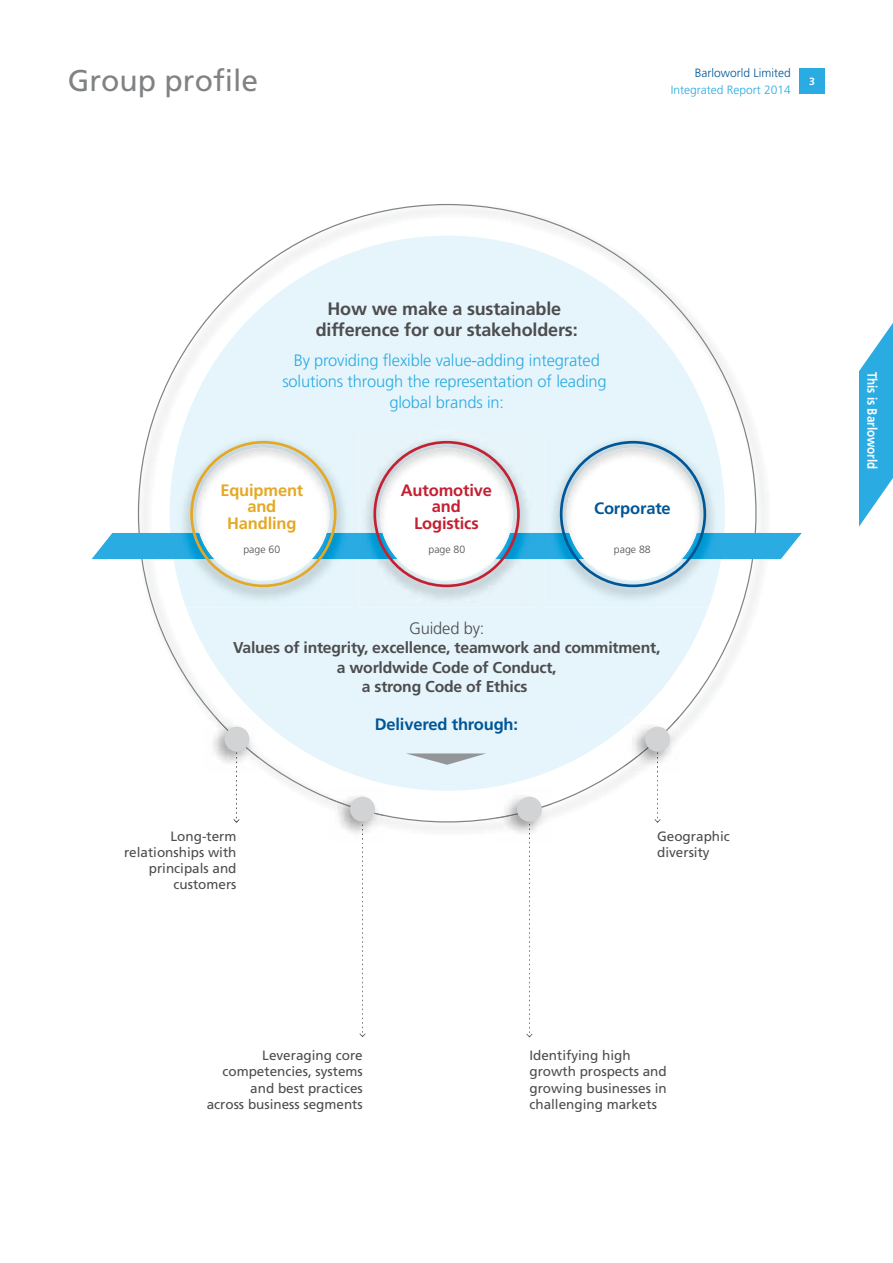
<style>
.page{position:relative;width:893px;height:1263px;background:#fff}
.page>*{position:absolute;margin:0;border:0;box-sizing:border-box;transform-origin:0 0}
.t1{font:30px "Frutiger LT Std";color:#808284}
.t2{font:700 18px/21px "Frutiger LT Std";letter-spacing:-.01em;color:#4d4d4f;text-align:center}
.t3{font:300 16.5px/21px "Frutiger LT Std";letter-spacing:-.01em;color:#2aabe2;text-align:center}
.t4{font:700 16.5px "Frutiger LT Std";letter-spacing:-.01em;color:#005696}
.t5{font:700 16.5px/16px "Frutiger LT Std";letter-spacing:-.01em;color:#c42032;text-align:center}
.t6{font:700 16.5px/16px "Frutiger LT Std";letter-spacing:-.01em;color:#e5a824;text-align:center}
.t7{font:300 16.5px "Frutiger LT Std";letter-spacing:-.01em;color:#4d4d4f}
.t8{font:700 15.75px/19.5px "Frutiger LT Std";letter-spacing:-.015em;color:#4d4d4f;text-align:center}
.t9{font:13.5px/16.2px "Frutiger LT Std";color:#4d4d4f;text-align:right}
.t10{font:700 13.5px "Frutiger LT Std";color:#fff;scale:.86 1}
.t11{font:300 12px "Frutiger LT Std";color:#2aabe2}
.t12{font:300 12px "Frutiger LT Std";color:#005696}
.t13{font:300 10.5px "Frutiger LT Std";color:#4d4d4f}
.t14{font:700 10.5px "Frutiger LT Std";color:#fff}
</style>
<div class="page">
<svg style="left:138px;top:204px;width:618px;height:619px;fill:#e6f5fc"></svg>
<svg style="left:92px;top:533px;width:710px;height:26px;background:#42b4e5"></svg>
<img style="left:175px;top:431px;width:177px;height:177px">
<img style="left:175px;top:431px;width:7px;height:27px">
<img style="left:197px;top:448px;width:132px;height:132px">
<div style="left:190px;top:441px;width:147px;height:146px;border:3px solid #e5a824;border-radius:50%"></div>
<img style="left:545px;top:431px;width:176px;height:177px">
<img style="left:712px;top:431px;width:9px;height:39px">
<img style="left:567px;top:448px;width:132px;height:132px">
<div style="left:560px;top:441px;width:146px;height:146px;border:3px solid #005696;border-radius:50%"></div>
<img style="left:358px;top:431px;width:177px;height:177px">
<img style="left:358px;top:533px;width:177px;height:26px">
<img style="left:380px;top:448px;width:133px;height:132px">
<div style="left:373px;top:441px;width:147px;height:146px;border:3px solid #c42032;border-radius:50%"></div>
<svg style="left:406px;top:753px;width:80px;height:12px"></svg>
<img style="left:204px;top:717px;width:55px;height:55px">
<svg style="left:233px;top:759px;width:7px;height:64px"></svg>
<img style="left:215px;top:717px;width:44px;height:42px">
<div style="left:224px;top:727px;width:25px;height:25px;background:#d2d3d4;border-radius:50%"></div>
<img style="left:624px;top:767px;width:55px;height:5px">
<img style="left:624px;top:717px;width:55px;height:50px">
<svg style="left:654px;top:752px;width:7px;height:71px"></svg>
<div style="left:645px;top:727px;width:25px;height:25px;background:#d2d3d4;border-radius:50%"></div>
<img style="left:329px;top:787px;width:55px;height:47px">
<img style="left:329px;top:798px;width:55px;height:18px">
<svg style="left:359px;top:822px;width:7px;height:215px"></svg>
<div style="left:350px;top:797px;width:25px;height:25px;background:#d2d3d4;border-radius:50%"></div>
<img style="left:496px;top:787px;width:55px;height:48px">
<img style="left:496px;top:803px;width:55px;height:16px">
<svg style="left:526px;top:822px;width:6px;height:216px"></svg>
<img style="left:529px;top:822px;width:1px;height:20px">
<div style="left:517px;top:797px;width:25px;height:25px;background:#d2d3d4;border-radius:50%"></div>
<svg style="left:859px;top:323px;width:34px;height:204px"></svg>
<div style="left:799px;top:68px;width:26px;height:26px;background:#2aabe2"></div>
<h1 class="t1" style="left:68px;top:67px;width:192px">Group profile</h1>
<p class="t12" style="left:695px;top:68px;width:97px">Barloworld Limited</p>
<p class="t11" style="left:671px;top:84px;width:122px">Integrated Report 2014</p>
<p class="t14" style="left:809px;top:77px;width:7px">3</p>
<h2 class="t2" style="left:316px;top:300px;width:263px">How we make a sustainable difference for our stakeholders:</h2>
<p class="t3" style="left:282px;top:351px;width:326px">By providing flexible value-adding integrated solutions through the representation of leading global brands in:</p>
<p class="t6" style="left:220px;top:483px;width:85px">Equipment and<br>Handling</p>
<p class="t5" style="left:401px;top:483px;width:93px">Automotive and<br>Logistics</p>
<p class="t4" style="left:594px;top:501px;width:78px">Corporate</p>
<p class="t13" style="left:243px;top:545px;width:38px">page 60</p>
<p class="t13" style="left:428px;top:545px;width:38px">page 80</p>
<p class="t13" style="left:614px;top:545px;width:38px">page 88</p>
<p class="t7" style="left:409px;top:621px;width:77px">Guided by:</p>
<p class="t8" style="left:233px;top:639px;width:429px">Values of integrity, excellence, teamwork and commitment, a worldwide Code of Conduct,<br>a strong Code of Ethics</p>
<p class="t4" style="left:375px;top:717px;width:145px">Delivered through:</p>
<p class="t9" style="left:124px;top:828px;width:114px">Long-term relationships with principals and customers</p>
<p class="t9" style="left:657px;top:828px;width:74px;text-align:left">Geographic diversity</p>
<p class="t9" style="left:207px;top:1048px;width:158px">Leveraging core competencies, systems and best practices<br>across business segments</p>
<p class="t9" style="left:529px;top:1048px;width:139px;text-align:left">Identifying high growth prospects and growing businesses in challenging markets</p>
<p class="t10" style="left:878px;top:372px;width:115px;rotate:90deg">This is Barloworld</p>
</div>
